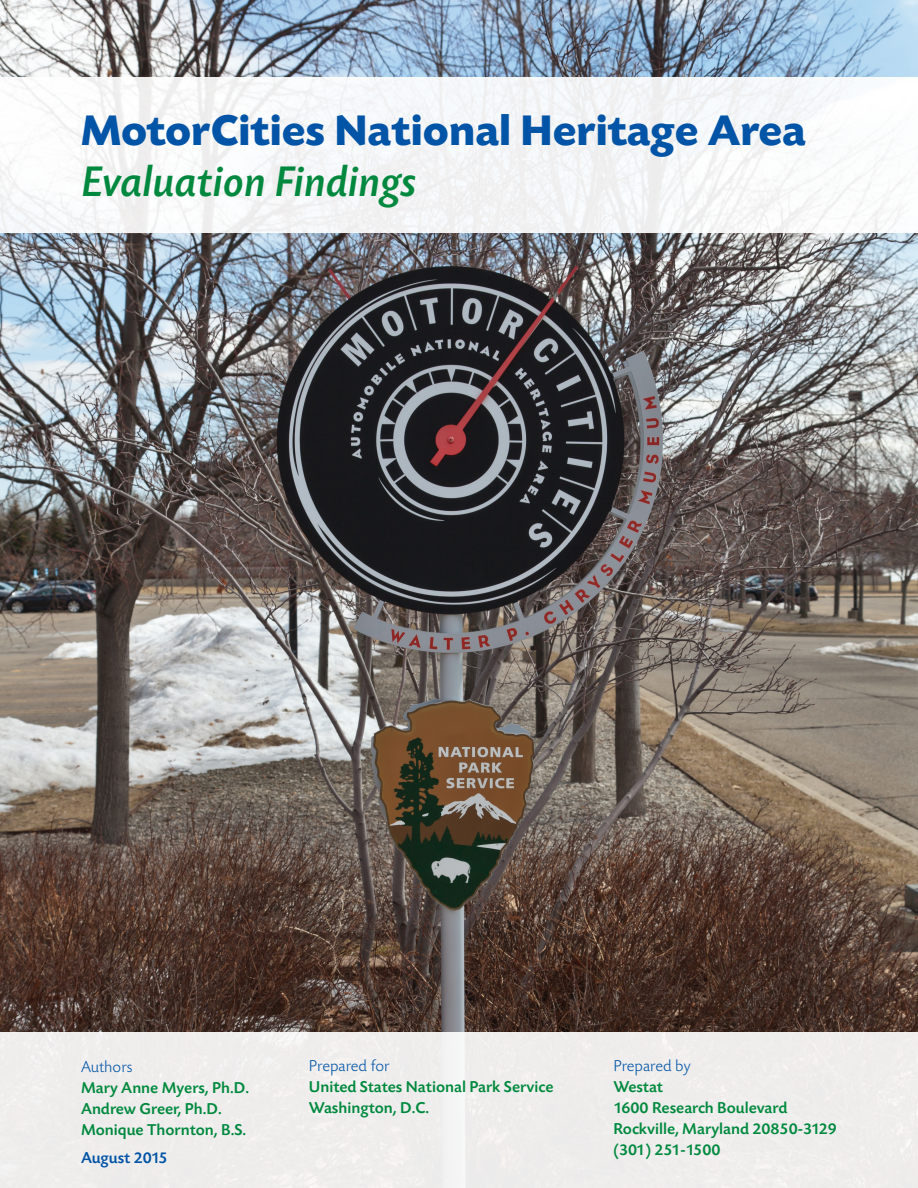
<style>
.page{position:relative;width:918px;height:1188px;background:#fff}
.page>*{position:absolute;margin:0;border:0;box-sizing:border-box;transform-origin:0 0}
.t1{font:700 45px "Today SBOP";color:#0154a6}
.t2{font:italic 500 45px "Today SBOP";color:#00893e}
.t3{font:500 16.5px/21px "Today SBOP";color:#00893e}
.t4{font:300 16.5px "Today SBOP";color:#0154a6}
.t5{font:500 16.5px "Today SBOP";letter-spacing:-.005em;color:#0154a6}
</style>
<div class="page">
<img style="left:0;top:0;width:918px;height:1033px">
<div style="left:0;top:1033px;width:918px;height:155px;background:#efedec"></div>
<div style="left:0;top:78px;width:918px;height:155px;background:#f6f8f9"></div>
<h1 class="t1" style="left:81px;top:106px;width:726px">MotorCities National Heritage Area</h1>
<h1 class="t2" style="left:81px;top:158px;width:337px">Evaluation Findings</h1>
<p class="t4" style="left:81px;top:1058px;width:53px">Authors</p>
<p class="t3" style="left:81px;top:1078px;width:170px">Mary Anne Myers, Ph.D.<br>Andrew Greer, Ph.D.<br>Monique Thornton, B.S.</p>
<p class="t5" style="left:81px;top:1149px;width:88px">August 2015</p>
<p class="t4" style="left:309px;top:1057px;width:82px">Prepared for</p>
<p class="t3" style="left:309px;top:1077px;width:246px">United States National Park Service<br>Washington, D.C.</p>
<p class="t4" style="left:613px;top:1057px;width:79px">Prepared by</p>
<p class="t3" style="left:613px;top:1077px;width:225px">Westat<br>1600 Research Boulevard<br>Rockville, Maryland 20850-3129 (301) 251-1500</p>
</div>
